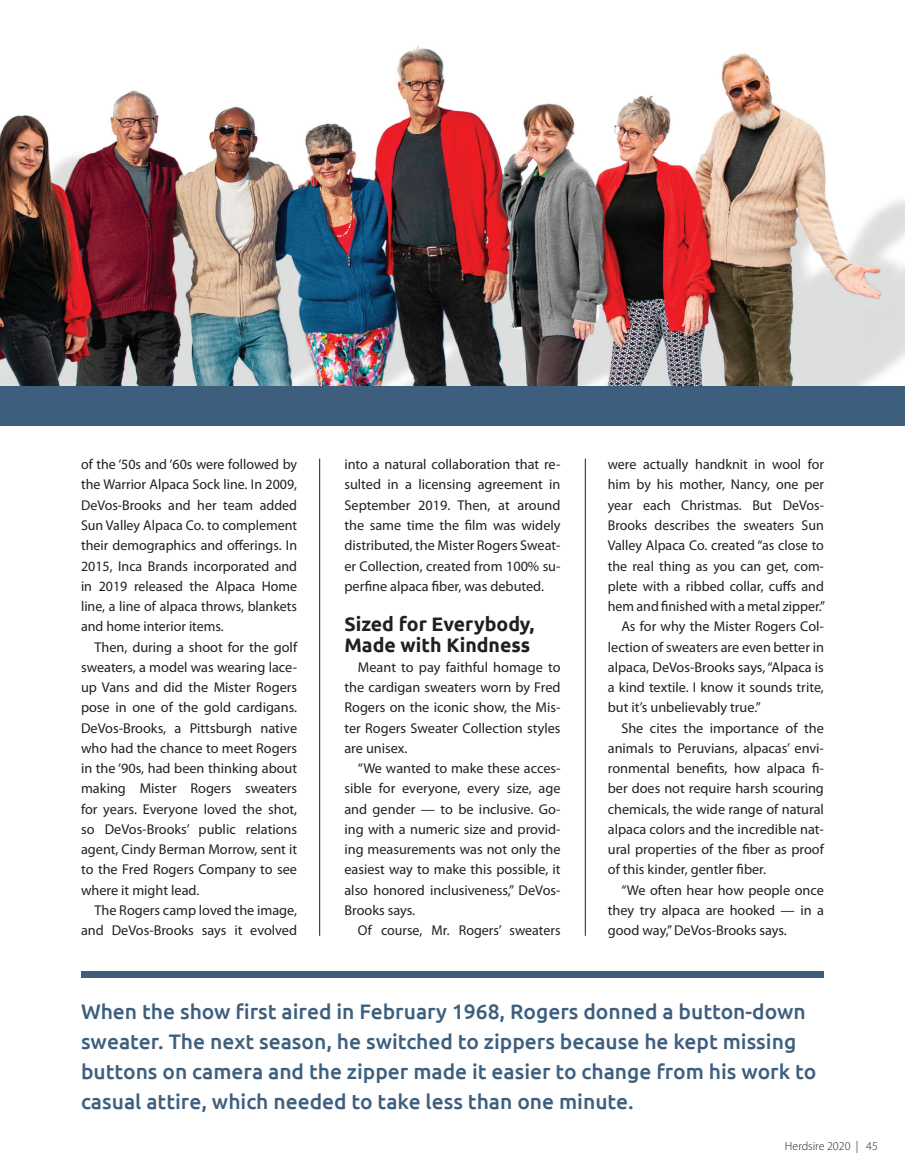
<style>
.page{position:relative;width:905px;height:1175px;background:#fff}
.page>*{position:absolute;margin:0;border:0;box-sizing:border-box;transform-origin:0 0}
.t1{font:500 21px/30px "Ubuntu";color:#3d5f7d}
.t2{font:700 19.5px/20.2px "Ubuntu";color:#231f20}
.t3{font:14.25px/20.2px "Myriad Pro";color:#231f20;text-align:justify}
.t4{font:300 12px "Myriad Pro";color:#231f20}
</style>
<div class="page">
<img style="left:0;top:46px;width:904px;height:340px">
<div style="left:0;top:386px;width:904px;height:40px;background:#3d5f7d"></div>
<div style="left:81px;top:971px;width:743px;height:7px;background:#3d5f7d"></div>
<hr style="left:319px;top:458px;width:1px;height:477px;background:#231f20">
<hr style="left:585px;top:458px;width:1px;height:477px;background:#231f20">
<p class="t3" style="left:81px;top:454px;width:218px">of the ‘50s and ‘60s were followed by the Warrior Alpaca Sock line. In 2009, DeVos-Brooks and her team added Sun Valley Alpaca Co. to complement their demographics and offerings. In 2015, Inca Brands incorporated and in 2019 released the Alpaca Home line, a line of alpaca throws, blankets and home interior items.</p>
<p class="t3" style="left:81px;top:636px;width:218px;text-indent:13px">Then, during a shoot for the golf sweaters, a model was wearing lace&shy;up Vans and did the Mister Rogers pose in one of the gold cardigans.<br>DeVos-Brooks, a Pittsburgh native who had the chance to meet Rogers in the ‘90s, had been thinking about making Mister Rogers sweaters for years. Everyone loved the shot, so DeVos-Brooks’ public relations agent, Cindy Berman Morrow, sent it to the Fred Rogers Company to see where it might lead.</p>
<p class="t3" style="left:81px;top:899px;width:218px;text-align:right">The Rogers camp loved the image, and DeVos-Brooks says it evolved</p>
<p class="t3" style="left:344px;top:454px;width:218px">into a natural collaboration that re&shy;sulted in a licensing agreement in September 2019. Then, at around the same time the film was widely distributed, the Mister Rogers Sweat&shy;er Collection, created from 100% su&shy;perfine alpaca fiber, was debuted.</p>
<h2 class="t2" style="left:344px;top:614px;width:191px">Sized for Everybody,<br>Made with Kindness</h2>
<p class="t3" style="left:344px;top:656px;width:218px;text-indent:13px">Meant to pay faithful homage to the cardigan sweaters worn by Fred Rogers on the iconic show, the Mis&shy;ter Rogers Sweater Collection styles are unisex.</p>
<p class="t3" style="left:344px;top:758px;width:218px;text-indent:13px">“We wanted to make these acces&shy;sible for everyone, every size, age and gender — to be inclusive. Go&shy;ing with a numeric size and provid&shy;ing measurements was not only the easiest way to make this possible, it also honored inclusiveness,” DeVos-Brooks says.</p>
<p class="t3" style="left:358px;top:920px;width:204px">Of course, Mr. Rogers’ sweaters</p>
<p class="t3" style="left:608px;top:454px;width:217px">were actually handknit in wool for</p>
<p class="t3" style="left:608px;top:474px;width:218px">him by his mother, Nancy, one per</p>
<p class="t3" style="left:608px;top:494px;width:218px">year each Christmas. But DeVos-</p>
<p class="t3" style="left:608px;top:515px;width:217px">Brooks describes the sweaters Sun</p>
<p class="t3" style="left:608px;top:535px;width:218px">Valley Alpaca Co. created “as close to</p>
<p class="t3" style="left:608px;top:555px;width:217px">the real thing as you can get, com-</p>
<p class="t3" style="left:608px;top:575px;width:217px">plete with a ribbed collar, cuffs and</p>
<p class="t3" style="left:608px;top:596px;width:219px">hem and finished with a metal zipper.”</p>
<p class="t3" style="left:621px;top:616px;width:204px">As for why the Mister Rogers Col-</p>
<p class="t3" style="left:608px;top:636px;width:217px">lection of sweaters are even better in</p>
<p class="t3" style="left:608px;top:656px;width:218px">alpaca, DeVos-Brooks says, “Alpaca is</p>
<p class="t3" style="left:608px;top:677px;width:217px">a kind textile. I know it sounds trite,</p>
<p class="t3" style="left:608px;top:697px;width:154px">but it’s unbelievably true.”</p>
<p class="t3" style="left:621px;top:717px;width:204px">She cites the importance of the</p>
<p class="t3" style="left:608px;top:737px;width:218px">animals to Peruvians, alpacas’ envi-</p>
<p class="t3" style="left:608px;top:758px;width:218px">ronmental benefits, how alpaca fi-</p>
<p class="t3" style="left:608px;top:778px;width:218px">ber does not require harsh scouring</p>
<p class="t3" style="left:608px;top:798px;width:217px">chemicals, the wide range of natural</p>
<p class="t3" style="left:608px;top:818px;width:218px">alpaca colors and the incredible nat-</p>
<p class="t3" style="left:608px;top:839px;width:218px">ural properties of the fiber as proof</p>
<p class="t3" style="left:608px;top:859px;width:160px">of this kinder, gentler fiber.</p>
<p class="t3" style="left:621px;top:879px;width:204px">“We often hear how people once</p>
<p class="t3" style="left:608px;top:899px;width:217px">they try alpaca are hooked — in a</p>
<p class="t3" style="left:608px;top:920px;width:180px">good way,” DeVos-Brooks says.</p>
<p class="t1" style="left:81px;top:995px;width:736px">When the show first aired in February 1968, Rogers donned a button-down sweater. The next season, he switched to zippers because he kept missing buttons on camera and the zipper made it easier to change from his work to casual attire, which needed to take less than one minute.</p>
<p class="t4" style="left:785px;top:1138px;width:94px">Herdsire 2020 | 45</p>
</div>
